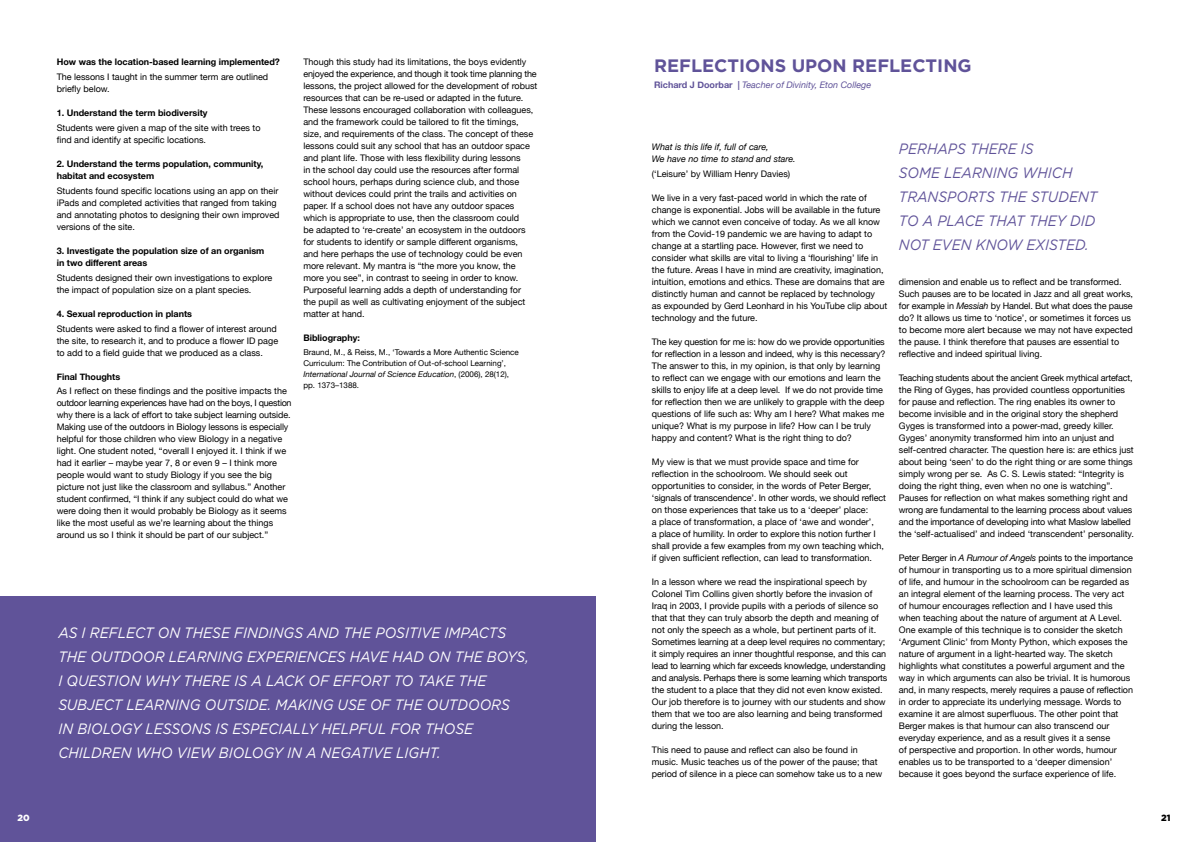
<style>
.page{position:relative;width:1191px;height:842px;background:#fff}
.page>*{position:absolute;margin:0;border:0;box-sizing:border-box;transform-origin:0 0}
.t1{font:700 18px "Gotham";color:#605399}
.t2{font:italic 15px/24px "Gotham";color:#fff;scale:.92 1}
.t3{font:italic 15px/24px "Gotham";color:#605399;scale:.92 1}
.t4{font:9px/12px "Helvetica Neue";color:#000}
.t5{font:700 9px/12px "Helvetica Neue";color:#000}
.t6{font:italic 9px/12px "Helvetica Neue";color:#000}
.t7{font:italic 9px "Helvetica Neue";color:#605399}
.t8{font:900 9px "Gotham";color:#fff}
.t9{font:900 9px "Gotham";color:#000}
.t10{font:8px/11px "Helvetica Neue";color:#000}
.s1{font-style:italic}
.s2{font-weight:700;font-style:normal}
</style>
<div class="page">
<div style="left:0;top:596px;width:595px;height:246px;background:#605399"></div>
<p class="t5" style="left:57px;top:56px;width:225px">How was the location-based learning implemented?</p>
<p class="t4" style="left:57px;top:72px;width:213px">The lessons I taught in the summer term are outlined briefly below.</p>
<p class="t5" style="left:57px;top:107px;width:152px">1. Understand the term biodiversity</p>
<p class="t4" style="left:57px;top:122px;width:205px">Students were given a map of the site with trees to find and identify at specific locations.</p>
<p class="t5" style="left:57px;top:158px;width:208px">2. Understand the terms population, community, habitat and ecosystem</p>
<p class="t4" style="left:57px;top:185px;width:224px">Students found specific locations using an app on their iPads and completed activities that ranged from taking and annotating photos to designing their own improved versions of the site.</p>
<p class="t5" style="left:57px;top:245px;width:209px">3. Investigate the population size of an organism in two different areas</p>
<p class="t4" style="left:57px;top:272px;width:217px">Students designed their own investigations to explore the impact of population size on a plant species.</p>
<p class="t5" style="left:57px;top:308px;width:137px">4. Sexual reproduction in plants</p>
<p class="t4" style="left:57px;top:323px;width:223px">Students were asked to find a flower of interest around the site, to research it, and to produce a flower ID page to add to a field guide that we produced as a class.</p>
<p class="t5" style="left:57px;top:371px;width:65px">Final Thoughts</p>
<p class="t4" style="left:57px;top:386px;width:236px">As I reflect on these findings and the positive impacts the outdoor learning experiences have had on the boys, I question why there is a lack of effort to take subject learning outside.<br>Making use of the outdoors in Biology lessons is especially helpful for those children who view Biology in a negative light. One student noted, “overall I enjoyed it. I think if we had it earlier – maybe year 7, 8 or even 9 – I think more people would want to study Biology if you see the big picture not just like the classroom and syllabus.” Another student confirmed, “I think if any subject could do what we were doing then it would probably be Biology as it seems like the most useful as we’re learning about the things around us so I think it should be part of our subject.”</p>
<p class="t4" style="left:303px;top:57px;width:235px">Though this study had its limitations, the boys evidently enjoyed the experience, and though it took time planning the lessons, the project allowed for the development of robust resources that can be re-used or adapted in the future.<br>These lessons encouraged collaboration with colleagues, and the framework could be tailored to fit the timings, size, and requirements of the class. The concept of these lessons could suit any school that has an outdoor space and plant life. Those with less flexibility during lessons<br>in the school day could use the resources after formal school hours, perhaps during science club, and those without devices could print the trails and activities on paper. If a school does not have any outdoor spaces which is appropriate to use, then the classroom could<br>be adapted to ‘re-create’ an ecosystem in the outdoors for students to identify or sample different organisms,<br>and here perhaps the use of technology could be even more relevant. My mantra is “the more you know, the more you see”, in contrast to seeing in order to know.<br>Purposeful learning adds a depth of understanding for<br>the pupil as well as cultivating enjoyment of the subject matter at hand.</p>
<p class="t5" style="left:303px;top:332px;width:58px">Bibliography:</p>
<p class="t10" style="left:303px;top:347px;width:217px">Braund, M., &amp; Reiss, M., ‘Towards a More Authentic Science Curriculum: The Contribution of Out‐of‐school Learning’, <span class="s1">International Journal of Science Education</span>, (2006), 28(12), pp. 1373–1388.</p>
<p class="t2" style="left:58px;top:620px;width:513px">AS I REFLECT ON THESE FINDINGS AND THE POSITIVE IMPACTS THE OUTDOOR LEARNING EXPERIENCES HAVE HAD ON THE BOYS, I QUESTION WHY THERE IS A LACK OF EFFORT TO TAKE THE SUBJECT LEARNING OUTSIDE. MAKING USE OF THE OUTDOORS<br>IN BIOLOGY LESSONS IS ESPECIALLY HELPFUL FOR THOSE CHILDREN WHO VIEW BIOLOGY IN A NEGATIVE LIGHT.</p>
<h1 class="t1" style="left:654px;top:55px;width:319px">REFLECTIONS UPON REFLECTING</h1>
<p class="t7" style="left:654px;top:78px;width:219px"><span class="s2">Richard J Doorbar |</span> Teacher of Divinity, Eton College</p>
<p class="t6" style="left:652px;top:142px;width:145px">What is this life if, full of care,<br>We have no time to stand and stare.</p>
<p class="t4" style="left:652px;top:168px;width:140px">(‘Leisure’ by William Henry Davies)</p>
<p class="t4" style="left:652px;top:192px;width:237px">We live in a very fast-paced world in which the rate of change is exponential. Jobs will be available in the future which we cannot even conceive of today. As we all know from the Covid-19 pandemic we are having to adapt to change at a startling pace. However, first we need to consider what skills are vital to living a ‘flourishing’ life in the future. Areas I have in mind are creativity, imagination, intuition, emotions and ethics. These are domains that are distinctly human and cannot be replaced by technology<br>as expounded by Gerd Leonhard in his YouTube clip about technology and the future.</p>
<p class="t4" style="left:652px;top:336px;width:235px">The key question for me is: how do we provide opportunities for reflection in a lesson and indeed, why is this necessary?<br>The answer to this, in my opinion, is that only by learning to reflect can we engage with our emotions and learn the skills to enjoy life at a deep level. If we do not provide time for reflection then we are unlikely to grapple with the deep questions of life such as: Why am I here? What makes me unique? What is my purpose in life? How can I be truly happy and content? What is the right thing to do?</p>
<p class="t4" style="left:652px;top:456px;width:235px">My view is that we must provide space and time for reflection in the schoolroom. We should seek out opportunities to consider, in the words of Peter Berger, ‘signals of transcendence’. In other words, we should reflect on those experiences that take us to a ‘deeper’ place:<br>a place of transformation, a place of ‘awe and wonder’,<br>a place of humility. In order to explore this notion further I shall provide a few examples from my own teaching which, if given sufficient reflection, can lead to transformation.</p>
<p class="t4" style="left:652px;top:576px;width:237px">In a lesson where we read the inspirational speech by Colonel Tim Collins given shortly before the invasion of Iraq in 2003, I provide pupils with a periods of silence so that that they can truly absorb the depth and meaning of not only the speech as a whole, but pertinent parts of it.<br>Sometimes learning at a deep level requires no commentary; it simply requires an inner thoughtful response, and this can lead to learning which far exceeds knowledge, understanding and analysis. Perhaps there is some learning which transports the student to a place that they did not even know existed.<br>Our job therefore is to journey with our students and show them that we too are also learning and being transformed during the lesson.</p>
<p class="t4" style="left:652px;top:744px;width:232px">This need to pause and reflect can also be found in music. Music teaches us of the power of the pause; that period of silence in a piece can somehow take us to a new</p>
<h2 class="t3" style="left:899px;top:136px;width:217px">PERHAPS THERE IS<br>SOME LEARNING WHICH<br>TRANSPORTS THE STUDENT<br>TO A PLACE THAT THEY DID<br>NOT EVEN KNOW EXISTED.</h2>
<p class="t4" style="left:899px;top:276px;width:236px">dimension and enable us to reflect and be transformed.<br>Such pauses are to be located in Jazz and all great works, for example in <span class="s1">Messiah</span> by Handel. But what does the pause do? It allows us time to ‘notice’, or sometimes it forces us to become more alert because we may not have expected the pause. I think therefore that pauses are essential to reflective and indeed spiritual living.</p>
<p class="t4" style="left:899px;top:372px;width:236px">Teaching students about the ancient Greek mythical artefact, the Ring of Gyges, has provided countless opportunities for pause and reflection. The ring enables its owner to become invisible and in the original story the shepherd Gyges is transformed into a power-mad, greedy killer.<br>Gyges’ anonymity transformed him into an unjust and self-centred character. The question here is: are ethics just about being ‘seen’ to do the right thing or are some things simply wrong per se. As C. S. Lewis stated: “Integrity is doing the right thing, even when no one is watching”.<br>Pauses for reflection on what makes something right and wrong are fundamental to the learning process about values and the importance of developing into what Maslow labelled the ‘self-actualised’ and indeed ‘transcendent’ personality.</p>
<p class="t4" style="left:899px;top:552px;width:236px">Peter Berger in <span class="s1">A Rumour of Angels</span> points to the importance of humour in transporting us to a more spiritual dimension of life, and humour in the schoolroom can be regarded as an integral element of the learning process. The very act of humour encourages reflection and I have used this when teaching about the nature of argument at A Level.<br>One example of this technique is to consider the sketch ‘Argument Clinic’ from Monty Python, which exposes the nature of argument in a light-hearted way. The sketch highlights what constitutes a powerful argument and the way in which arguments can also be trivial. It is humorous and, in many respects, merely requires a pause of reflection in order to appreciate its underlying message. Words to examine it are almost superfluous. The other point that Berger makes is that humour can also transcend our everyday experience, and as a result gives it a sense<br>of perspective and proportion. In other words, humour enables us to be transported to a ‘deeper dimension’ because it goes beyond the surface experience of life.</p>
<p class="t8" style="left:18px;top:813px;width:14px">20</p>
<p class="t9" style="left:1161px;top:813px;width:11px">21</p>
</div>
